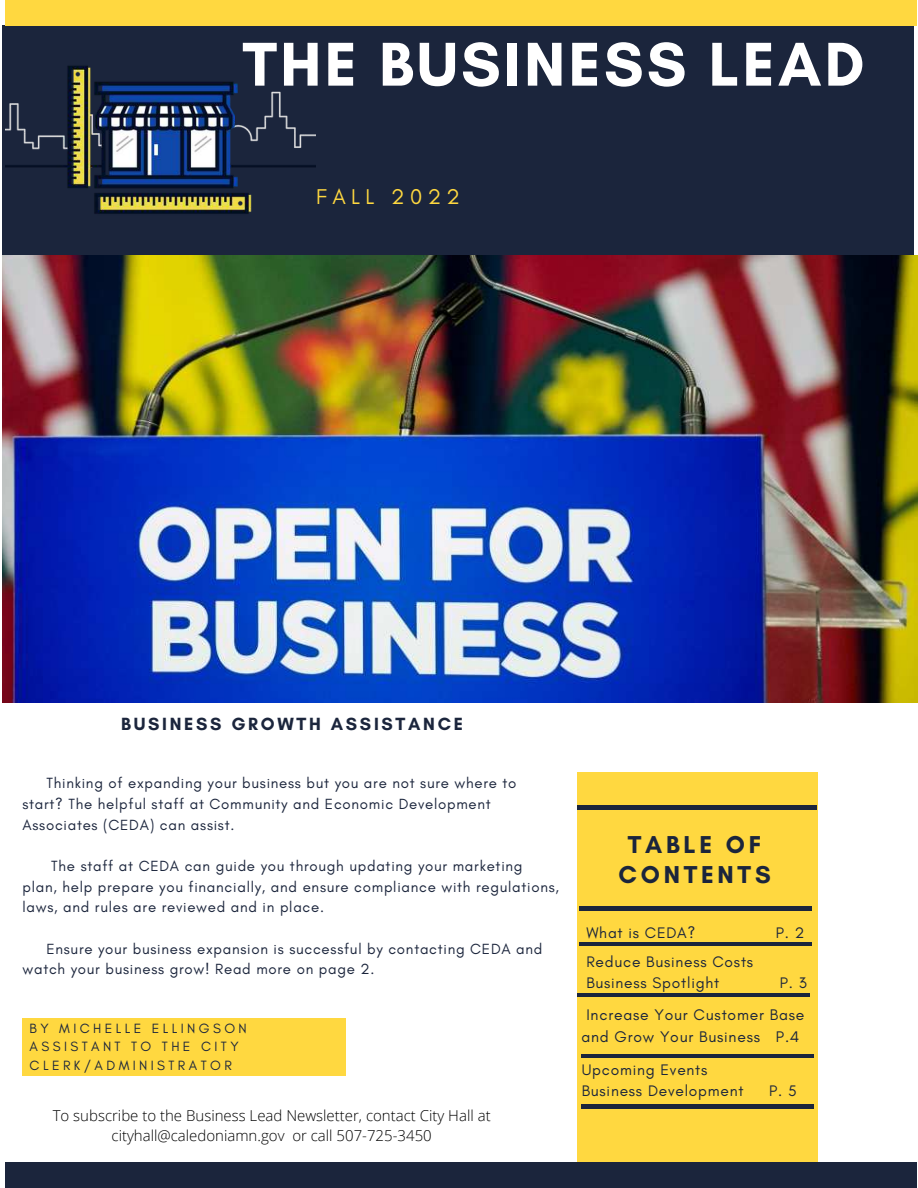
<style>
.page{position:relative;width:918px;height:1188px;background:#fff}
.page>*{position:absolute;margin:0;border:0;box-sizing:border-box;transform-origin:0 0}
.t1{font:700 63px "Glacial Indifference";letter-spacing:.05em;color:#fff}
.t2{font:700 24.9px/30.8px "Glacial Indifference";letter-spacing:.15em;color:#1b253c;text-align:center}
.t3{font:21.75px "Glacial Indifference";letter-spacing:.25em;color:#ffd840}
.t4{font:700 18px "Glacial Indifference";letter-spacing:.15em;color:#1b253c}
.t5{font:15.75px/21.6px "Glacial Indifference";letter-spacing:.05em;color:#1b253c;text-align:center}
.t6{font:15.6px/21.3px "Glacial Indifference";letter-spacing:.05em;color:#1b253c}
.t7{font:15px/20.7px "Glacial Indifference";letter-spacing:.05em;color:#1b253c}
.t8{font:300 15px/20.2px "Open Sans";color:#000;text-align:center}
.t9{font:13.65px/18.6px "Glacial Indifference";letter-spacing:.25em;color:#1b253c}
</style>
<div class="page">
<div style="left:2px;top:25px;width:912px;height:231px;background:#1b253c"></div>
<div style="left:577px;top:773px;width:241px;height:400px;background:#ffd840"></div>
<hr style="left:577px;top:806px;width:240px;height:3px;background:#1b253c">
<hr style="left:579px;top:907px;width:233px;height:3px;background:#1b253c">
<hr style="left:579px;top:942px;width:233px;height:4px;background:#1b253c">
<hr style="left:578px;top:993px;width:232px;height:3px;background:#1b253c">
<hr style="left:581px;top:1054px;width:233px;height:3px;background:#1b253c">
<hr style="left:581px;top:1105px;width:232px;height:3px;background:#1b253c">
<div style="left:5px;top:0;width:912px;height:26px;background:#ffd840"></div>
<div style="left:5px;top:1162px;width:911px;height:26px;background:#1b253c"></div>
<div style="left:22px;top:1018px;width:324px;height:57px;background:#ffd840"></div>
<img style="left:5px;top:65px;width:311px;height:149px">
<img style="left:2px;top:255px;width:916px;height:447px">
<h1 class="t1" style="left:243px;top:25px;width:624px">THE BUSINESS LEAD</h1>
<h3 class="t3" style="left:316px;top:185px;width:145px">FALL 2022</h3>
<p class="t4" style="left:121px;top:713px;width:343px">BUSINESS GROWTH ASSISTANCE</p>
<p class="t7" style="left:22px;top:773px;width:496px;text-indent:24px">Thinking of expanding your business but you are not sure where to start? The helpful staff at Community and Economic Development<br>Associates (CEDA) can assist.</p>
<p class="t7" style="left:22px;top:856px;width:538px;text-indent:29px">The staff at CEDA can guide you through updating your marketing plan, help prepare you financially, and ensure compliance with regulations, laws, and rules are reviewed and in place.</p>
<p class="t7" style="left:22px;top:939px;width:522px;text-indent:24px">Ensure your business expansion is successful by contacting CEDA and watch your business grow! Read more on page 2.</p>
<p class="t9" style="left:30px;top:1019px;width:219px">BY MICHELLE ELLINGSON<br>ASSISTANT TO THE CITY<br>CLERK/ADMINISTRATOR</p>
<p class="t8" style="left:53px;top:1105px;width:439px">To subscribe to the Business Lead Newsletter, contact City Hall at cityhall@caledoniamn.gov or call 507-725-3450</p>
<h2 class="t2" style="left:619px;top:828px;width:154px">TABLE OF<br>CONTENTS</h2>
<p class="t6" style="left:586px;top:922px;width:111px">What is CEDA?</p>
<p class="t6" style="left:776px;top:922px;width:30px">P. 2</p>
<p class="t6" style="left:586px;top:951px;width:168px">Reduce Business Costs<br>Business Spotlight</p>
<p class="t6" style="left:780px;top:973px;width:29px">P. 3</p>
<p class="t5" style="left:581px;top:1004px;width:225px">Increase Your Customer Base and Grow Your Business P.4</p>
<p class="t6" style="left:582px;top:1059px;width:163px">Upcoming Events<br>Business Development</p>
<p class="t6" style="left:769px;top:1081px;width:29px">P. 5</p>
</div>
